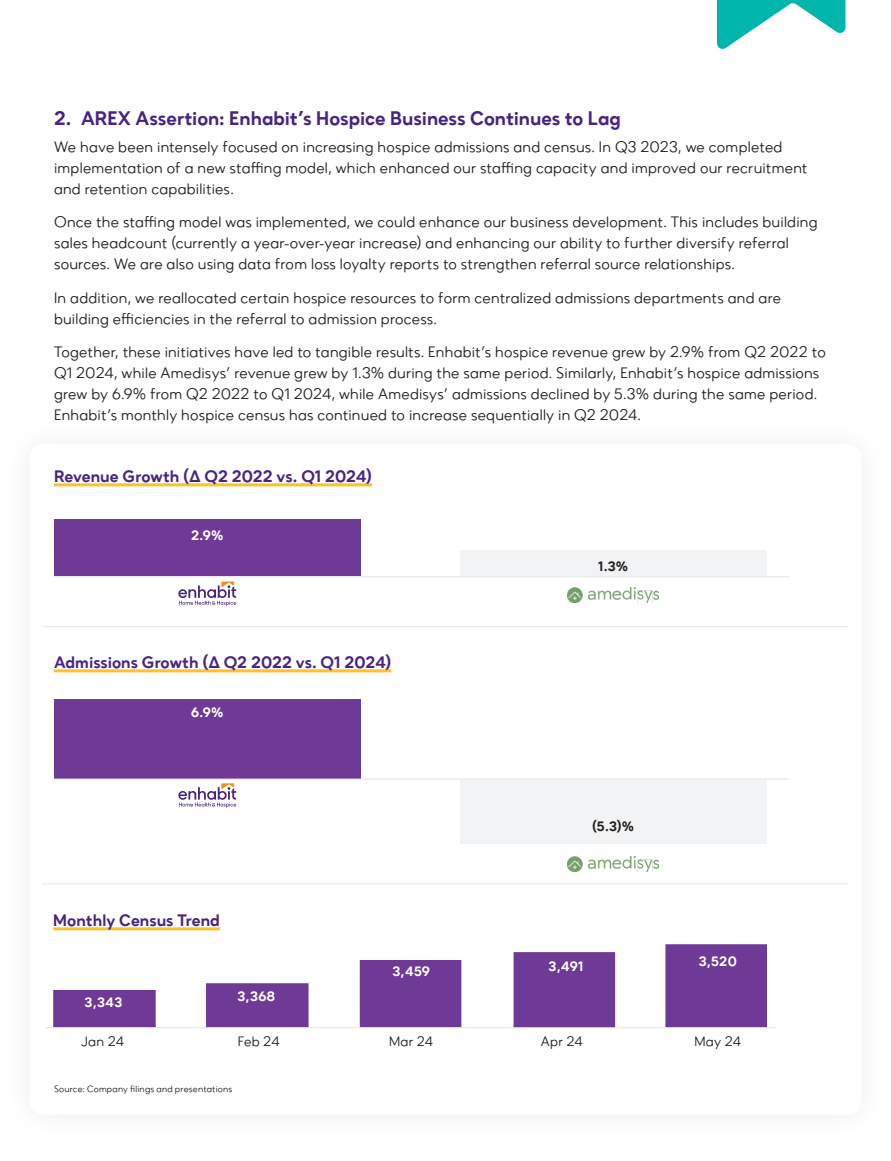
<style>
.page{position:relative;width:891px;height:1161px;background:#fff}
.page>*{position:absolute;margin:0;border:0;box-sizing:border-box;transform-origin:0 0}
.t1{font:19.5px "Zirkel Regular 5";letter-spacing:-.005em;color:#482582}
.Larger_Body{font:16.5px "Zirkel Regular 5";letter-spacing:-.005em;color:#482582}
.Body_Text{font:15px/21px "Zirkel";letter-spacing:.01em;color:#231f20}
.Body_Text-2{font:13.5px "Zirkel Regular 5";letter-spacing:.03em;color:#fff}
.Body_Text-3{font:13.5px "Zirkel";letter-spacing:.02em;color:#231f20}
.Body_Text-4{font:13.5px "Zirkel Regular 5";color:#231f20}
.Footnotes{font:9px "Zirkel";letter-spacing:.025em;color:#231f20}
</style>
<div class="page">
<hr style="left:54px;top:483px;width:318px;height:3px;background:#fec224">
<hr style="left:54px;top:669px;width:337px;height:3px;background:#fec224">
<div style="left:54px;top:519px;width:307px;height:57px;background:#6e3a96"></div>
<div style="left:460px;top:550px;width:306px;height:26px;background:#f2f3f4"></div>
<svg style="left:178px;top:582px;width:58px;height:24px"></svg>
<img style="left:568px;top:587px;width:91px;height:16px">
<div style="left:54px;top:699px;width:307px;height:79px;background:#6e3a96"></div>
<div style="left:460px;top:780px;width:306px;height:63px;background:#f2f3f4"></div>
<svg style="left:178px;top:783px;width:58px;height:25px"></svg>
<img style="left:568px;top:856px;width:91px;height:15px">
<hr style="left:54px;top:577px;width:735px;height:1px;background:#e4e4e6">
<hr style="left:54px;top:779px;width:735px;height:1px;background:#e4e4e6">
<hr style="left:43px;top:626px;width:805px;height:1px;background:#e4e4e6">
<hr style="left:43px;top:883px;width:805px;height:1px;background:#e4e4e6">
<svg style="left:717px;top:0;width:129px;height:49px"></svg>
<svg style="left:53px;top:944px;width:714px;height:83px;fill:#6e3a96"></svg>
<hr style="left:53px;top:927px;width:167px;height:3px;background:#fec224">
<hr style="left:45px;top:1027px;width:731px;height:1px;background:#e4e4e6">
<p class="t1" style="left:54px;top:106px;width:569px">2. AREX Assertion: Enhabit’s Hospice Business Continues to Lag</p>
<p class="Body_Text" style="left:54px;top:137px;width:755px">We have been intensely focused on increasing hospice admissions and census. In Q3 2023, we completed implementation of a new staffing model, which enhanced our staffing capacity and improved our recruitment and retention capabilities.</p>
<p class="Body_Text" style="left:54px;top:212px;width:765px">Once the staffing model was implemented, we could enhance our business development. This includes building sales headcount (currently a year-over-year increase) and enhancing our ability to further diversify referral sources. We are also using data from loss loyalty reports to strengthen referral source relationships.</p>
<p class="Body_Text" style="left:54px;top:287px;width:729px">In addition, we reallocated certain hospice resources to form centralized admissions departments and are building efficiencies in the referral to admission process.</p>
<p class="Body_Text" style="left:54px;top:341px;width:773px">Together, these initiatives have led to tangible results. Enhabit’s hospice revenue grew by 2.9% from Q2 2022 to Q1 2024, while Amedisys’ revenue grew by 1.3% during the same period. Similarly, Enhabit’s hospice admissions grew by 6.9% from Q2 2022 to Q1 2024, while Amedisys’ admissions declined by 5.3% during the same period.<br>Enhabit’s monthly hospice census has continued to increase sequentially in Q2 2024.</p>
<p class="Larger_Body" style="left:54px;top:466px;width:320px">Revenue Growth (∆ Q2 2022 vs. Q1 2024)</p>
<p class="Body_Text-2" style="left:191px;top:527px;width:34px">2.9%</p>
<p class="Larger_Body" style="left:54px;top:652px;width:339px">Admissions Growth (∆ Q2 2022 vs. Q1 2024)</p>
<p class="Body_Text-2" style="left:191px;top:704px;width:34px">6.9%</p>
<p class="Larger_Body" style="left:53px;top:910px;width:168px">Monthly Census Trend</p>
<p class="Body_Text-4" style="left:598px;top:558px;width:32px">1.3%</p>
<p class="Body_Text-4" style="left:592px;top:818px;width:44px">(5.3)%</p>
<p class="Body_Text-2" style="left:85px;top:994px;width:39px">3,343</p>
<p class="Body_Text-2" style="left:237px;top:988px;width:39px">3,368</p>
<p class="Body_Text-2" style="left:392px;top:963px;width:39px">3,459</p>
<p class="Body_Text-2" style="left:549px;top:958px;width:36px">3,491</p>
<p class="Body_Text-2" style="left:699px;top:953px;width:40px">3,520</p>
<p class="Body_Text-3" style="left:81px;top:1033px;width:45px">Jan 24</p>
<p class="Body_Text-3" style="left:238px;top:1033px;width:43px">Feb 24</p>
<p class="Body_Text-3" style="left:389px;top:1033px;width:46px">Mar 24</p>
<p class="Body_Text-3" style="left:541px;top:1033px;width:44px">Apr 24</p>
<p class="Body_Text-3" style="left:694px;top:1033px;width:48px">May 24</p>
<p class="Footnotes" style="left:54px;top:1083px;width:180px">Source: Company filings and presentations</p>
</div>
